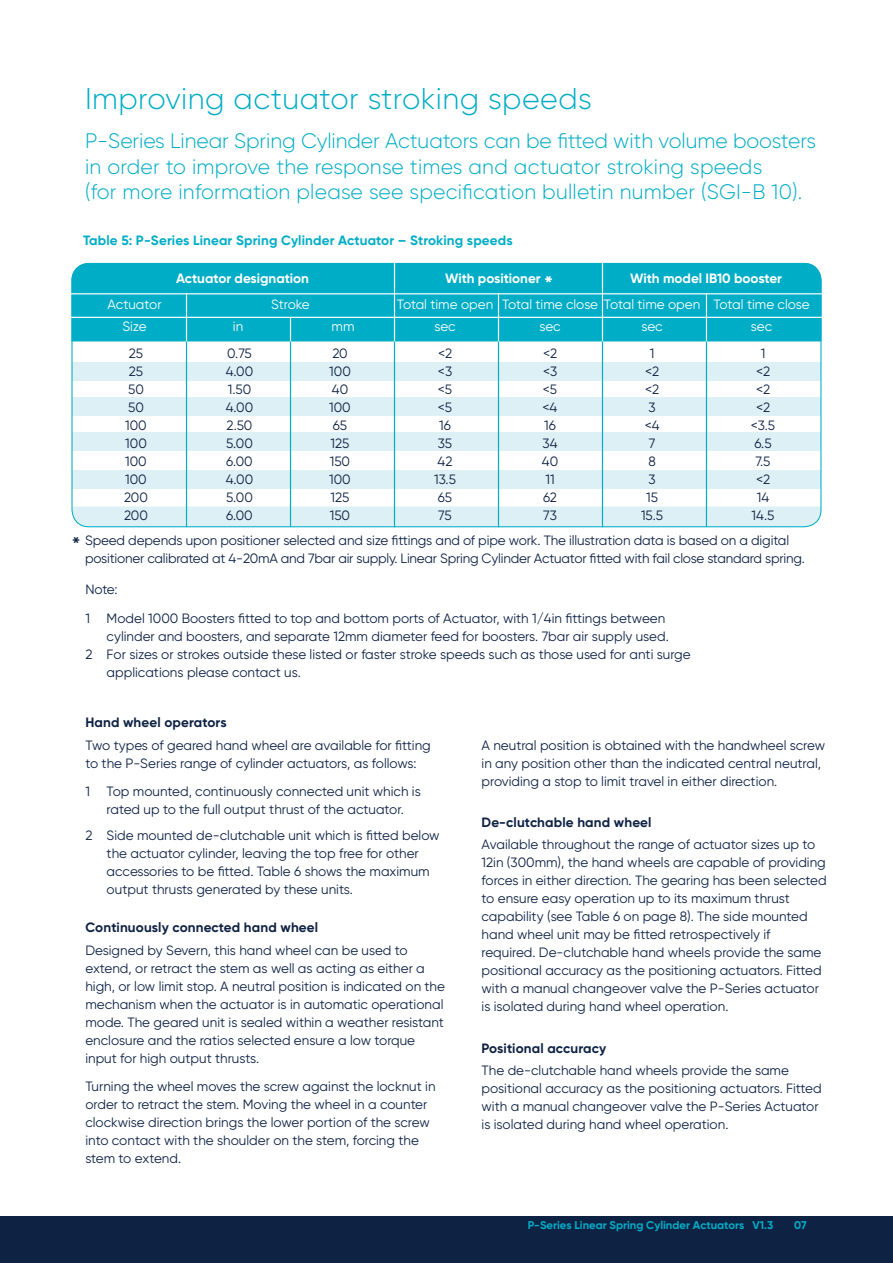
<style>
.page{position:relative;width:893px;height:1263px;background:#fff}
.page>*{position:absolute;margin:0;border:0;box-sizing:border-box;transform-origin:0 0}
.t1{font:300 30px "Gilroy";letter-spacing:.015em;color:#00adc6}
.t2{font:300 21px/25.5px "Gilroy";letter-spacing:.01em;color:#00adc6}
.t3{font:13.5px/18px "Gilroy";color:#0e2244}
.t4{font:700 13.5px "Gilroy";letter-spacing:.01em;color:#0e2244}
.t5{font:13.5px "Gilroy";color:#fff}
.t6{font:700 13.5px "Gilroy";letter-spacing:.01em;color:#00adc6}
.t7{font:700 13.5px "Gilroy";color:#fff}
.t8{font:700 11.25px "Gilroy";color:#00adc6}
.s1{font-size:22.5px}
.s2{font-size:24px}
</style>
<div class="page">
<svg style="left:73px;top:506px;width:748px;height:21px;background:#d5edf3"></svg>
<div style="left:73px;top:471px;width:748px;height:18px;background:#ddf0f5"></div>
<div style="left:0;top:1216px;width:893px;height:47px;background:#0e2244"></div>
<div style="left:73px;top:362px;width:748px;height:18px;background:#ddf0f5"></div>
<div style="left:73px;top:397px;width:748px;height:18px;background:#ddf0f5"></div>
<div style="left:73px;top:433px;width:748px;height:18px;background:#ddf0f5"></div>
<div style="left:71px;top:263px;width:750px;height:78px;background:#00adc6"></div>
<hr style="left:186px;top:335px;width:1px;height:192px;background:#00adc6">
<hr style="left:706px;top:335px;width:1px;height:192px;background:#00adc6">
<hr style="left:290px;top:335px;width:1px;height:192px;background:#00adc6">
<hr style="left:498px;top:335px;width:1px;height:192px;background:#00adc6">
<hr style="left:394px;top:335px;width:1px;height:192px;background:#00adc6">
<hr style="left:602px;top:335px;width:1px;height:192px;background:#00adc6">
<hr style="left:65px;top:293px;width:758px;height:1px;background:#fff">
<hr style="left:65px;top:317px;width:758px;height:1px;background:#fff">
<hr style="left:186px;top:294px;width:1px;height:47px;background:#fff">
<hr style="left:706px;top:293px;width:1px;height:48px;background:#fff">
<svg style="left:290px;top:318px;width:1px;height:23px"></svg>
<hr style="left:498px;top:294px;width:1px;height:47px;background:#fff">
<hr style="left:394px;top:263px;width:1px;height:78px;background:#fff">
<hr style="left:602px;top:263px;width:1px;height:78px;background:#fff">
<h1 class="t1" style="left:85px;top:80px;width:508px">Improving actuator stroking speeds</h1>
<h2 class="t2" style="left:85px;top:128px;width:732px">P-Series Linear Spring Cylinder Actuators can be fitted with volume boosters in order to improve the response times and actuator stroking speeds<br>(for more information please see specification bulletin number (SGI-B 10).</h2>
<p class="t6" style="left:83px;top:231px;width:431px">Table 5: P-Series Linear Spring Cylinder Actuator – Stroking speeds</p>
<p class="t7" style="left:176px;top:269px;width:135px">Actuator designation</p>
<p class="t7" style="left:445px;top:269px;width:109px">With positioner <span class="s1">*</span></p>
<p class="t7" style="left:630px;top:269px;width:153px">With model IB10 booster</p>
<p class="t5" style="left:108px;top:296px;width:56px">Actuator</p>
<p class="t5" style="left:271px;top:296px;width:40px">Stroke</p>
<p class="t5" style="left:397px;top:296px;width:414px">Total time open Total time close Total time open Total time close</p>
<p class="t5" style="left:122px;top:318px;width:26px">Size</p>
<p class="t5" style="left:233px;top:318px;width:12px">in</p>
<p class="t5" style="left:332px;top:318px;width:24px">mm</p>
<p class="t5" style="left:434px;top:318px;width:23px">sec</p>
<p class="t5" style="left:539px;top:318px;width:23px">sec</p>
<p class="t5" style="left:641px;top:318px;width:23px">sec</p>
<p class="t5" style="left:751px;top:318px;width:23px">sec</p>
<p class="t3" style="left:129px;top:344px;width:16px">25</p>
<p class="t3" style="left:227px;top:344px;width:26px">0.75</p>
<p class="t3" style="left:332px;top:344px;width:17px">20</p>
<p class="t3" style="left:438px;top:344px;width:16px">&lt;2</p>
<p class="t3" style="left:543px;top:344px;width:16px">&lt;2</p>
<p class="t3" style="left:650px;top:344px;width:6px">1</p>
<p class="t3" style="left:761px;top:344px;width:6px">1</p>
<p class="t3" style="left:129px;top:362px;width:16px">25</p>
<p class="t3" style="left:226px;top:362px;width:29px">4.00</p>
<p class="t3" style="left:329px;top:362px;width:23px">100</p>
<p class="t3" style="left:438px;top:362px;width:16px">&lt;3</p>
<p class="t3" style="left:543px;top:362px;width:16px">&lt;3</p>
<p class="t3" style="left:645px;top:362px;width:16px">&lt;2</p>
<p class="t3" style="left:756px;top:362px;width:16px">&lt;2</p>
<p class="t3" style="left:128px;top:380px;width:17px">50</p>
<p class="t3" style="left:228px;top:380px;width:25px">1.50</p>
<p class="t3" style="left:332px;top:380px;width:18px">40</p>
<p class="t3" style="left:438px;top:380px;width:16px">&lt;5</p>
<p class="t3" style="left:543px;top:380px;width:16px">&lt;5</p>
<p class="t3" style="left:645px;top:380px;width:16px">&lt;2</p>
<p class="t3" style="left:756px;top:380px;width:16px">&lt;2</p>
<p class="t3" style="left:128px;top:398px;width:17px">50</p>
<p class="t3" style="left:226px;top:398px;width:29px">4.00</p>
<p class="t3" style="left:329px;top:398px;width:23px">100</p>
<p class="t3" style="left:438px;top:398px;width:16px">&lt;5</p>
<p class="t3" style="left:543px;top:398px;width:16px">&lt;4</p>
<p class="t3" style="left:648px;top:398px;width:9px">3</p>
<p class="t3" style="left:756px;top:398px;width:16px">&lt;2</p>
<p class="t3" style="left:125px;top:416px;width:23px">100</p>
<p class="t3" style="left:227px;top:416px;width:27px">2.50</p>
<p class="t3" style="left:333px;top:416px;width:16px">65</p>
<p class="t3" style="left:439px;top:416px;width:13px">16</p>
<p class="t3" style="left:544px;top:416px;width:13px">16</p>
<p class="t3" style="left:645px;top:416px;width:16px">&lt;4</p>
<p class="t3" style="left:751px;top:416px;width:26px">&lt;3.5</p>
<p class="t3" style="left:125px;top:434px;width:23px">100</p>
<p class="t3" style="left:226px;top:434px;width:28px">5.00</p>
<p class="t3" style="left:331px;top:434px;width:20px">125</p>
<p class="t3" style="left:438px;top:434px;width:16px">35</p>
<p class="t3" style="left:542px;top:434px;width:17px">34</p>
<p class="t3" style="left:649px;top:434px;width:8px">7</p>
<p class="t3" style="left:754px;top:434px;width:19px">6.5</p>
<p class="t3" style="left:125px;top:452px;width:23px">100</p>
<p class="t3" style="left:226px;top:452px;width:28px">6.00</p>
<p class="t3" style="left:330px;top:452px;width:22px">150</p>
<p class="t3" style="left:438px;top:452px;width:16px">42</p>
<p class="t3" style="left:542px;top:452px;width:18px">40</p>
<p class="t3" style="left:648px;top:452px;width:9px">8</p>
<p class="t3" style="left:756px;top:452px;width:16px">7.5</p>
<p class="t3" style="left:125px;top:470px;width:23px">100</p>
<p class="t3" style="left:226px;top:470px;width:29px">4.00</p>
<p class="t3" style="left:329px;top:470px;width:23px">100</p>
<p class="t3" style="left:434px;top:470px;width:23px">13.5</p>
<p class="t3" style="left:545px;top:470px;width:11px">11</p>
<p class="t3" style="left:648px;top:470px;width:9px">3</p>
<p class="t3" style="left:756px;top:470px;width:16px">&lt;2</p>
<p class="t3" style="left:124px;top:488px;width:25px">200</p>
<p class="t3" style="left:226px;top:488px;width:28px">5.00</p>
<p class="t3" style="left:331px;top:488px;width:20px">125</p>
<p class="t3" style="left:438px;top:488px;width:16px">65</p>
<p class="t3" style="left:543px;top:488px;width:16px">62</p>
<p class="t3" style="left:646px;top:488px;width:13px">15</p>
<p class="t3" style="left:757px;top:488px;width:14px">14</p>
<p class="t3" style="left:124px;top:506px;width:25px">200</p>
<p class="t3" style="left:226px;top:506px;width:28px">6.00</p>
<p class="t3" style="left:330px;top:506px;width:22px">150</p>
<p class="t3" style="left:438px;top:506px;width:15px">75</p>
<p class="t3" style="left:543px;top:506px;width:15px">73</p>
<p class="t3" style="left:641px;top:506px;width:24px">15.5</p>
<p class="t3" style="left:752px;top:506px;width:24px">14.5</p>
<p class="t3" style="left:85px;top:532px;width:721px;text-indent:-13px"><span class="s2">*</span> Speed depends upon positioner selected and size fittings and of pipe work. The illustration data is based on a digital positioner calibrated at 4-20mA and 7bar air supply. Linear Spring Cylinder Actuator fitted with fail close standard spring.</p>
<p class="t3" style="left:85px;top:575px;width:581px;line-height:28.7px">Note:<br>1 Model 1000 Boosters fitted to top and bottom ports of Actuator, with 1/4in fittings between</p>
<p class="t3" style="left:107px;top:627px;width:564px">cylinder and boosters, and separate 12mm diameter feed for boosters. 7bar air supply used.</p>
<p class="t3" style="left:85px;top:645px;width:607px">2 For sizes or strokes outside these listed or faster stroke speeds such as those used for anti surge</p>
<p class="t3" style="left:107px;top:663px;width:196px">applications please contact us.</p>
<p class="t4" style="left:85px;top:714px;width:143px">Hand wheel operators</p>
<p class="t3" style="left:85px;top:736px;width:347px">Two types of geared hand wheel are available for fitting to the P-Series range of cylinder actuators, as follows:</p>
<p class="t3" style="left:85px;top:782px;width:337px;text-align:center">1 Top mounted, continuously connected unit which is rated up to the full output thrust of the actuator.</p>
<p class="t3" style="left:107px;top:826px;width:335px;text-indent:-21px">2 Side mounted de-clutchable unit which is fitted below the actuator cylinder, leaving the top free for other accessories to be fitted. Table 6 shows the maximum output thrusts generated by these units.</p>
<p class="t4" style="left:85px;top:919px;width:234px">Continuously connected hand wheel</p>
<p class="t3" style="left:85px;top:941px;width:361px">Designed by Severn, this hand wheel can be used to extend, or retract the stem as well as acting as either a high, or low limit stop. A neutral position is indicated on the mechanism when the actuator is in automatic operational mode. The geared unit is sealed within a weather resistant enclosure and the ratios selected ensure a low torque input for high output thrusts.</p>
<p class="t3" style="left:85px;top:1077px;width:352px">Turning the wheel moves the screw against the locknut in order to retract the stem. Moving the wheel in a counter clockwise direction brings the lower portion of the screw into contact with the shoulder on the stem, forcing the stem to extend.</p>
<p class="t3" style="left:482px;top:736px;width:345px">A neutral position is obtained with the handwheel screw in any position other than the indicated central neutral, providing a stop to limit travel in either direction.</p>
<p class="t4" style="left:482px;top:814px;width:172px">De-clutchable hand wheel</p>
<p class="t3" style="left:482px;top:836px;width:347px">Available throughout the range of actuator sizes up to 12in (300mm), the hand wheels are capable of providing forces in either direction. The gearing has been selected to ensure easy operation up to its maximum thrust capability (see Table 6 on page 8). The side mounted hand wheel unit may be fitted retrospectively if required. De-clutchable hand wheels provide the same positional accuracy as the positioning actuators. Fitted with a manual changeover valve the P-Series actuator is isolated during hand wheel operation.</p>
<p class="t4" style="left:482px;top:1040px;width:126px">Positional accuracy</p>
<p class="t3" style="left:482px;top:1061px;width:342px">The de-clutchable hand wheels provide the same positional accuracy as the positioning actuators. Fitted with a manual changeover valve the P-Series Actuator is isolated during hand wheel operation.</p>
<p class="t8" style="left:794px;top:1218px;width:14px">07</p>
</div>
